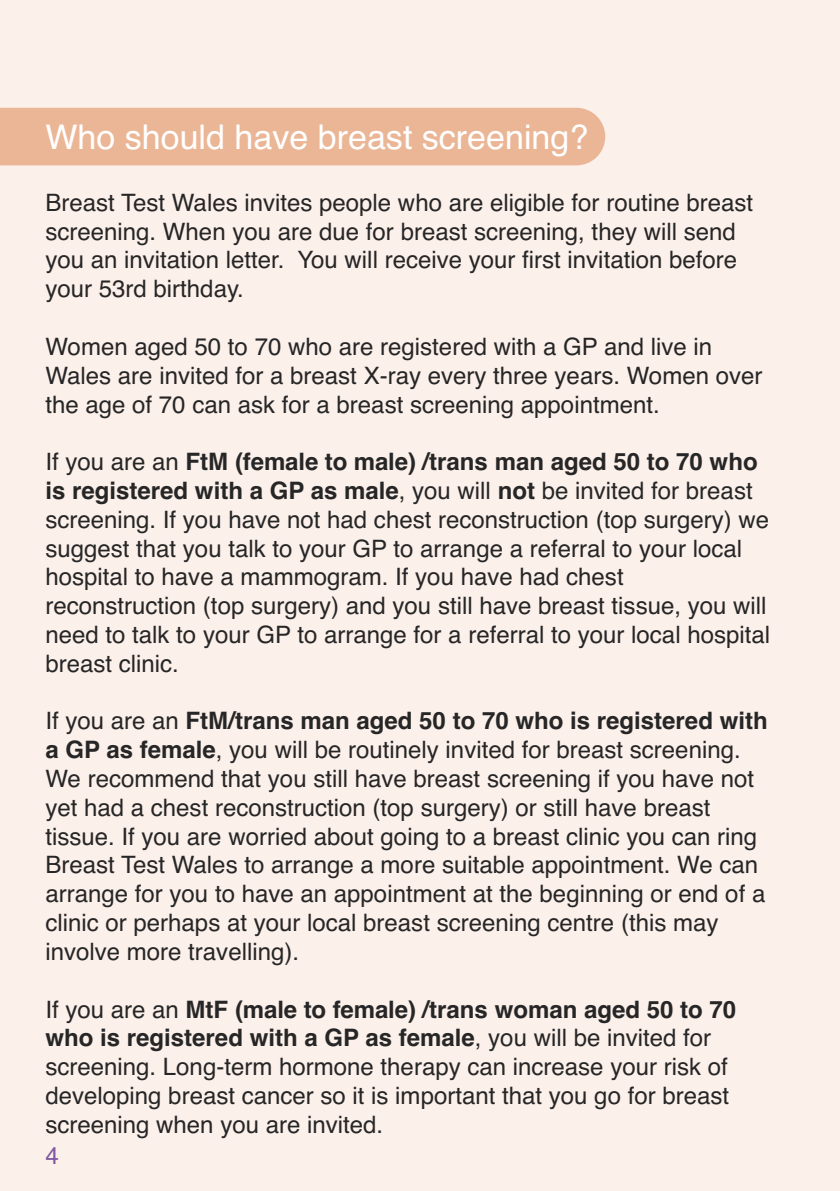
<style>
.page{position:relative;width:840px;height:1191px;background:#fff}
.page>*{position:absolute;margin:0;border:0;box-sizing:border-box;transform-origin:0 0}
.t1{font:34px "Helvetica";color:#fff}
.t2{font:24px/28.8px "Helvetica";color:#272627}
.t3{font:24px "Helvetica";color:#8058a1}
.s1{font-weight:700}
</style>
<div class="page">
<div style="left:0;top:0;width:839px;height:1191px;background:#fbf0ea"></div>
<div style="left:0;top:108px;width:605px;height:57px;background:#ebb696"></div>
<h1 class="t1" style="left:45px;top:117px;width:544px">Who should have breast screening?</h1>
<p class="t2" style="left:45px;top:188px;width:709px">Breast Test Wales invites people who are eligible for routine breast screening. When you are due for breast screening, they will send you an invitation letter. You will receive your first invitation before your 53rd birthday.</p>
<p class="t2" style="left:45px;top:332px;width:718px">Women aged 50 to 70 who are registered with a GP and live in<br>Wales are invited for a breast X-ray every three years. Women over the age of 70 can ask for a breast screening appointment.</p>
<p class="t2" style="left:45px;top:447px;width:725px">If you are an <span class="s1">FtM (female to male) /trans man aged 50 to 70 who is registered with a GP as male</span>, you will <span class="s1">not</span> be invited for breast screening. If you have not had chest reconstruction (top surgery) we suggest that you talk to your GP to arrange a referral to your local hospital to have a mammogram. If you have had chest reconstruction (top surgery) and you still have breast tissue, you will need to talk to your GP to arrange for a referral to your local hospital breast clinic.</p>
<p class="t2" style="left:45px;top:706px;width:723px">If you are an <span class="s1">FtM/trans man aged 50 to 70 who is registered with a GP as female</span>, you will be routinely invited for breast screening.<br>We recommend that you still have breast screening if you have not yet had a chest reconstruction (top surgery) or still have breast tissue. If you are worried about going to a breast clinic you can ring Breast Test Wales to arrange a more suitable appointment. We can arrange for you to have an appointment at the beginning or end of a clinic or perhaps at your local breast screening centre (this may involve more travelling).</p>
<p class="t2" style="left:45px;top:994px;width:692px">If you are an <span class="s1">MtF (male to female) /trans woman aged 50 to 70 who is registered with a GP as female</span>, you will be invited for screening. Long-term hormone therapy can increase your risk of developing breast cancer so it is important that you go for breast screening when you are invited.</p>
<p class="t3" style="left:45px;top:1141px;width:15px">4</p>
</div>
